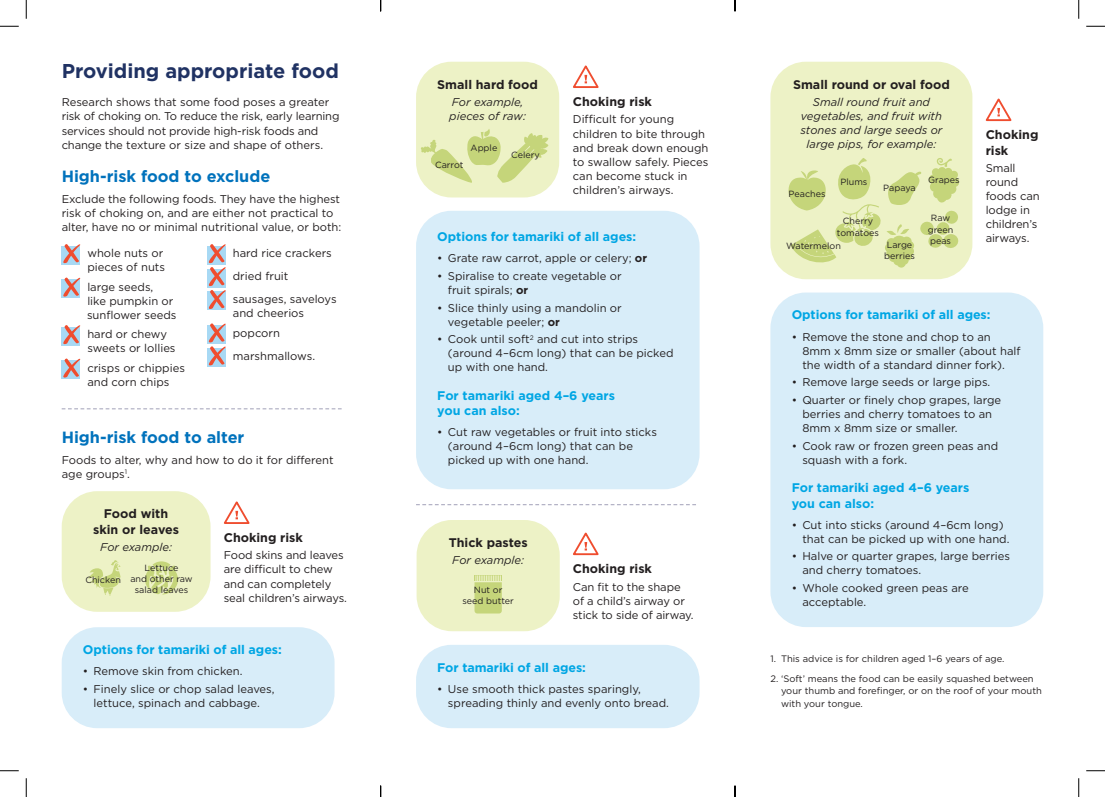
<style>
.page{position:relative;width:1105px;height:797px;background:#fff}
.page>*{position:absolute;margin:0;border:0;box-sizing:border-box;transform-origin:0 0}
.t1{font:700 20px "Gotham HTF";color:#203263}
.t2{font:700 16.25px "Gotham HTF";color:#0072bc}
.t3{font:700 12.5px/15.6px "Gotham HTF";letter-spacing:-.005em;color:#00a6e4}
.t4{font:700 12.5px/15.6px "Gotham HTF";color:#231f20}
.t5{font:11.25px/14px "Gotham HTF";color:#231f20}
.t6{font:italic 11.25px/14px "Gotham HTF";color:#231f20}
.t7{font:9.38px/12.5px "Gotham HTF";color:#231f20}
.t8{font:9px/11.2px "Gotham HTF";color:#231f20;text-align:center}
.s1{font-weight:700}
</style>
<div class="page">
<div style="left:62px;top:246px;width:18px;height:18px;background:#a8d9f4"></div>
<svg style="left:63px;top:244px;width:17px;height:19px"></svg>
<svg style="left:62px;top:279px;width:18px;height:19px"></svg>
<svg style="left:63px;top:277px;width:17px;height:19px"></svg>
<div style="left:62px;top:327px;width:18px;height:18px;background:#a8d9f4"></div>
<svg style="left:63px;top:325px;width:17px;height:19px"></svg>
<svg style="left:62px;top:360px;width:18px;height:19px"></svg>
<svg style="left:63px;top:358px;width:17px;height:19px"></svg>
<div style="left:207px;top:246px;width:19px;height:18px;background:#a8d9f4"></div>
<div style="left:207px;top:269px;width:19px;height:18px;background:#a8d9f4"></div>
<div style="left:207px;top:292px;width:19px;height:18px;background:#a8d9f4"></div>
<svg style="left:208px;top:244px;width:18px;height:65px"></svg>
<div style="left:207px;top:325px;width:19px;height:19px;background:#a8d9f4"></div>
<div style="left:207px;top:348px;width:19px;height:18px;background:#a8d9f4"></div>
<svg style="left:208px;top:323px;width:18px;height:42px"></svg>
<div style="left:416px;top:211px;width:283px;height:278px;background:#d8edf9;border-radius:35px"></div>
<div style="left:416px;top:62px;width:143px;height:135px;background:#edf2c6;border-radius:35px"></div>
<svg style="left:573px;top:65px;width:26px;height:23px"></svg>
<svg style="left:420px;top:129px;width:128px;height:55px"></svg>
<div style="left:416px;top:645px;width:283px;height:83px;background:#d8edf9;border-radius:35px"></div>
<div style="left:417px;top:520px;width:143px;height:111px;background:#edf2c6;border-radius:35px"></div>
<svg style="left:573px;top:532px;width:26px;height:24px"></svg>
<svg style="left:474px;top:575px;width:28px;height:38px"></svg>
<svg style="left:416px;top:504px;width:280px;height:1px"></svg>
<svg style="left:62px;top:408px;width:280px;height:1px"></svg>
<div style="left:770px;top:292px;width:273px;height:335px;background:#d8edf9;border-radius:35px"></div>
<div style="left:770px;top:62px;width:202px;height:217px;background:#edf2c6;border-radius:35px"></div>
<svg style="left:985px;top:98px;width:27px;height:24px"></svg>
<svg style="left:788px;top:158px;width:171px;height:110px"></svg>
<div style="left:62px;top:627px;width:273px;height:101px;background:#d8edf9;border-radius:35px"></div>
<div style="left:62px;top:491px;width:149px;height:121px;background:#edf2c6;border-radius:35px"></div>
<svg style="left:145px;top:561px;width:33px;height:33px"></svg>
<svg style="left:89px;top:560px;width:32px;height:36px"></svg>
<svg style="left:224px;top:501px;width:26px;height:23px"></svg>
<svg style="left:0;top:25px;width:19px;height:2px"></svg>
<svg style="left:1086px;top:25px;width:19px;height:2px"></svg>
<svg style="left:0;top:770px;width:19px;height:1px"></svg>
<svg style="left:1086px;top:770px;width:19px;height:1px"></svg>
<svg style="left:25px;top:0;width:2px;height:19px"></svg>
<svg style="left:25px;top:778px;width:2px;height:19px"></svg>
<svg style="left:1078px;top:0;width:1px;height:19px"></svg>
<svg style="left:1078px;top:778px;width:1px;height:19px"></svg>
<svg style="left:380px;top:785px;width:1px;height:12px"></svg>
<svg style="left:734px;top:0;width:2px;height:11px"></svg>
<svg style="left:734px;top:785px;width:2px;height:12px"></svg>
<h1 class="t1" style="left:62px;top:59px;width:279px">Providing appropriate food</h1>
<p class="t5" style="left:62px;top:95px;width:279px">Research shows that some food poses a greater risk of choking on. To reduce the risk, early learning services should not provide high-risk foods and change the texture or size and shape of others.</p>
<h2 class="t2" style="left:62px;top:166px;width:210px">High-risk food to exclude</h2>
<p class="t5" style="left:62px;top:191px;width:281px">Exclude the following foods. They have the highest risk of choking on, and are either not practical to alter, have no or minimal nutritional value, or both:</p>
<p class="t5" style="left:87px;top:246px;width:79px">whole nuts or pieces of nuts</p>
<p class="t5" style="left:87px;top:279px;width:91px">large seeds,<br>like pumpkin or sunflower seeds</p>
<p class="t5" style="left:87px;top:327px;width:90px">hard or chewy sweets or lollies</p>
<p class="t5" style="left:87px;top:360px;width:99px">crisps or chippies and corn chips</p>
<p class="t5" style="left:233px;top:242px;width:105px;line-height:22.9px">hard rice crackers dried fruit sausages, saveloys</p>
<p class="t5" style="left:233px;top:303px;width:73px;line-height:19.4px">and cheerios popcorn</p>
<p class="t5" style="left:233px;top:348px;width:84px">marshmallows.</p>
<h2 class="t2" style="left:62px;top:427px;width:184px">High-risk food to alter</h2>
<p class="t5" style="left:62px;top:452px;width:274px">Foods to alter, why and how to do it for different age groups<sup>1</sup>.</p>
<p class="t4" style="left:93px;top:505px;width:87px;text-align:center">Food with skin or leaves</p>
<p class="t6" style="left:100px;top:540px;width:73px">For example:</p>
<p class="t8" style="left:130px;top:561px;width:64px">Lettuce<br>and other raw salad leaves</p>
<p class="t8" style="left:85px;top:573px;width:37px">Chicken</p>
<p class="t4" style="left:224px;top:529px;width:81px">Choking risk</p>
<p class="t5" style="left:224px;top:548px;width:125px">Food skins and leaves are difficult to chew and can completely seal children’s airways.</p>
<p class="t3" style="left:83px;top:641px;width:200px">Options for tamariki of all ages:</p>
<p class="t5" style="left:83px;top:664px;width:161px">• Remove skin from chicken.</p>
<p class="t5" style="left:83px;top:681px;width:193px;text-align:center">• Finely slice or chop salad leaves, lettuce, spinach and cabbage.</p>
<p class="t4" style="left:437px;top:76px;width:102px">Small hard food</p>
<p class="t6" style="left:449px;top:95px;width:78px">For example, pieces of raw:</p>
<p class="t4" style="left:573px;top:93px;width:81px">Choking risk</p>
<p class="t5" style="left:573px;top:112px;width:137px">Difficult for young children to bite through and break down enough to swallow safely. Pieces can become stuck in children’s airways.</p>
<p class="t8" style="left:471px;top:142px;width:28px">Apple</p>
<p class="t8" style="left:511px;top:149px;width:30px">Celery</p>
<p class="t8" style="left:435px;top:159px;width:30px">Carrot</p>
<p class="t3" style="left:437px;top:229px;width:200px">Options for tamariki of all ages:</p>
<p class="t5" style="left:437px;top:251px;width:211px">• Grate raw carrot, apple or celery; <span class="s1">or</span></p>
<p class="t5" style="left:448px;top:269px;width:175px;text-indent:-11px">• Spiralise to create vegetable or fruit spirals; <span class="s1">or</span></p>
<p class="t5" style="left:448px;top:300px;width:175px;text-indent:-11px">• Slice thinly using a mandolin or vegetable peeler; <span class="s1">or</span></p>
<p class="t5" style="left:448px;top:332px;width:227px;text-indent:-11px">• Cook until soft<sup>2</sup> and cut into strips (around 4–6cm long) that can be picked up with one hand.</p>
<p class="t3" style="left:437px;top:387px;width:179px">For tamariki aged 4–6 years you can also:</p>
<p class="t5" style="left:448px;top:425px;width:210px;text-indent:-11px">• Cut raw vegetables or fruit into sticks (around 4–6cm long) that can be picked up with one hand.</p>
<p class="t4" style="left:449px;top:534px;width:80px">Thick pastes</p>
<p class="t6" style="left:452px;top:553px;width:73px">For example:</p>
<p class="t8" style="left:462px;top:584px;width:53px">Nut or seed butter</p>
<p class="t4" style="left:573px;top:560px;width:81px">Choking risk</p>
<p class="t5" style="left:573px;top:579px;width:122px">Can fit to the shape of a child’s airway or stick to side of airway.</p>
<p class="t3" style="left:437px;top:659px;width:150px">For tamariki of all ages:</p>
<p class="t5" style="left:448px;top:681px;width:223px;text-indent:-11px">• Use smooth thick pastes sparingly, spreading thinly and evenly onto bread.</p>
<p class="t4" style="left:793px;top:76px;width:158px">Small round or oval food</p>
<p class="t6" style="left:800px;top:95px;width:143px;text-align:center">Small round fruit and vegetables, and fruit with stones and large seeds or large pips, for example:</p>
<p class="t8" style="left:788px;top:188px;width:38px">Peaches</p>
<p class="t8" style="left:840px;top:176px;width:28px">Plums</p>
<p class="t8" style="left:883px;top:181px;width:34px">Papaya</p>
<p class="t8" style="left:837px;top:215px;width:44px">Cherry tomatoes</p>
<p class="t8" style="left:786px;top:240px;width:56px">Watermelon</p>
<p class="t8" style="left:884px;top:239px;width:32px;text-align:left">Large berries</p>
<p class="t8" style="left:928px;top:174px;width:33px">Grapes</p>
<p class="t8" style="left:928px;top:212px;width:27px">Raw green peas</p>
<p class="t4" style="left:986px;top:126px;width:54px">Choking risk</p>
<p class="t5" style="left:986px;top:161px;width:55px">Small round foods can lodge in children’s airways.</p>
<p class="t3" style="left:792px;top:307px;width:200px">Options for tamariki of all ages:</p>
<p class="t5" style="left:802px;top:329px;width:220px;text-indent:-11px">• Remove the stone and chop to an<br>8mm x 8mm size or smaller (about half the width of a standard dinner fork).</p>
<p class="t5" style="left:792px;top:375px;width:200px">• Remove large seeds or large pips.</p>
<p class="t5" style="left:802px;top:393px;width:200px;text-indent:-11px">• Quarter or finely chop grapes, large berries and cherry tomatoes to an<br>8mm x 8mm size or smaller.</p>
<p class="t5" style="left:802px;top:438px;width:197px;text-indent:-11px">• Cook raw or frozen green peas and squash with a fork.</p>
<p class="t3" style="left:792px;top:479px;width:179px">For tamariki aged 4–6 years you can also:</p>
<p class="t5" style="left:802px;top:517px;width:209px;text-indent:-11px">• Cut into sticks (around 4–6cm long) that can be picked up with one hand.</p>
<p class="t5" style="left:802px;top:549px;width:209px;text-indent:-11px">• Halve or quarter grapes, large berries and cherry tomatoes.</p>
<p class="t5" style="left:802px;top:581px;width:168px;text-indent:-11px">• Whole cooked green peas are acceptable.</p>
<p class="t7" style="left:770px;top:652px;width:236px">1. This advice is for children aged 1–6 years of age.</p>
<p class="t7" style="left:781px;top:672px;width:262px;text-indent:-11px">2. ‘Soft’ means the food can be easily squashed between your thumb and forefinger, or on the roof of your mouth with your tongue.</p>
</div>
